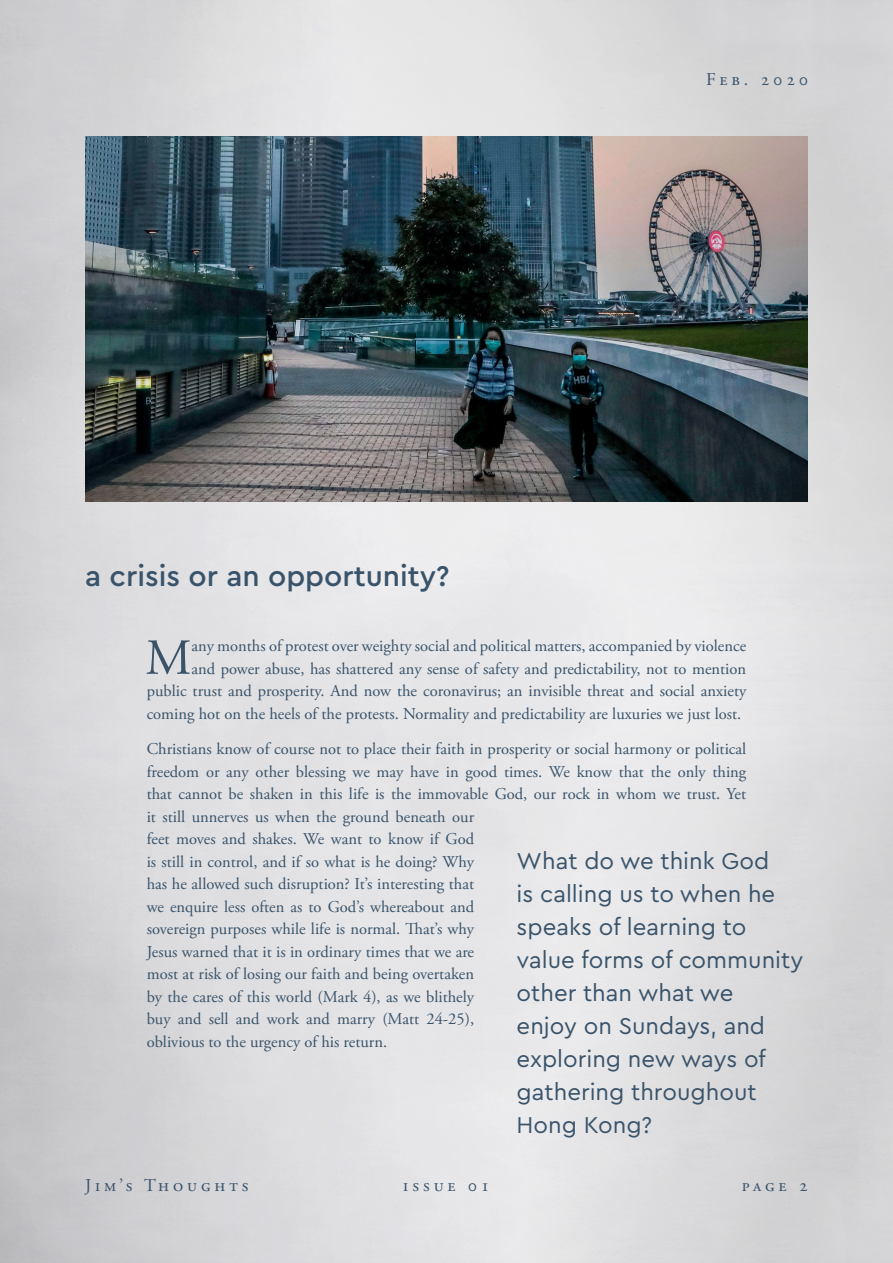
<style>
.page{position:relative;width:893px;height:1263px;background:#fff}
.page>*{position:absolute;margin:0;border:0;box-sizing:border-box;transform-origin:0 0}
.t1{font:50.4px "Adobe Garamond Pro";color:#39536a}
.t2{font:500 30px "Cera PRO";color:#39536a}
.t3{font:24px/33px "Cera PRO";color:#39536a}
.t4{font:18px "Adobe Garamond Pro";letter-spacing:.22em;color:#39536a}
.t5{font:16.5px/22.5px "Adobe Garamond Pro";color:#39536a}
</style>
<div class="page">
<img style="left:85px;top:136px;width:723px;height:366px">
<p class="t2" style="left:85px;top:556px;width:366px">a crisis or an opportunity?</p>
<p class="t4" style="left:706px;top:69px;width:103px">Feb. 2020</p>
<p class="t1" style="left:145px;top:627px;width:47px">M</p>
<p class="t5" style="left:191px;top:635px;width:556px">any months of protest over weighty social and political matters, accompanied by violence</p>
<p class="t5" style="left:191px;top:658px;width:556px">and power abuse, has shattered any sense of safety and predictability, not to mention</p>
<p class="t5" style="left:147px;top:680px;width:601px">public trust and prosperity. And now the coronavirus; an invisible threat and social anxiety</p>
<p class="t5" style="left:147px;top:703px;width:596px">coming hot on the heels of the protests. Normality and predictability are luxuries we just lost.</p>
<p class="t5" style="left:147px;top:738px;width:601px">Christians know of course not to place their faith in prosperity or social harmony or political freedom or any other blessing we may have in good times. We know that the only thing that cannot be shaken in this life is the immovable God, our rock in whom we trust. Yet it still unnerves us when the ground beneath our<br>feet moves and shakes. We want to know if God<br>is still in control, and if so what is he doing? Why<br>has he allowed such disruption? It’s interesting that<br>we enquire less often as to God’s whereabout and<br>sovereign purposes while life is normal. That’s why<br>Jesus warned that it is in ordinary times that we are<br>most at risk of losing our faith and being overtaken<br>by the cares of this world (Mark 4), as we blithely<br>buy and sell and work and marry (Matt 24-25),<br>oblivious to the urgency of his return.</p>
<p class="t3" style="left:517px;top:844px;width:288px">What do we think God<br>is calling us to when he speaks of learning to value forms of community other than what we<br>enjoy on Sundays, and exploring new ways of gathering throughout<br>Hong Kong?</p>
<p class="t4" style="left:85px;top:1174px;width:165px">Jim’s Thoughts</p>
<p class="t4" style="left:403px;top:1175px;width:88px">issue 01</p>
<p class="t4" style="left:742px;top:1175px;width:67px">page 2</p>
</div>
